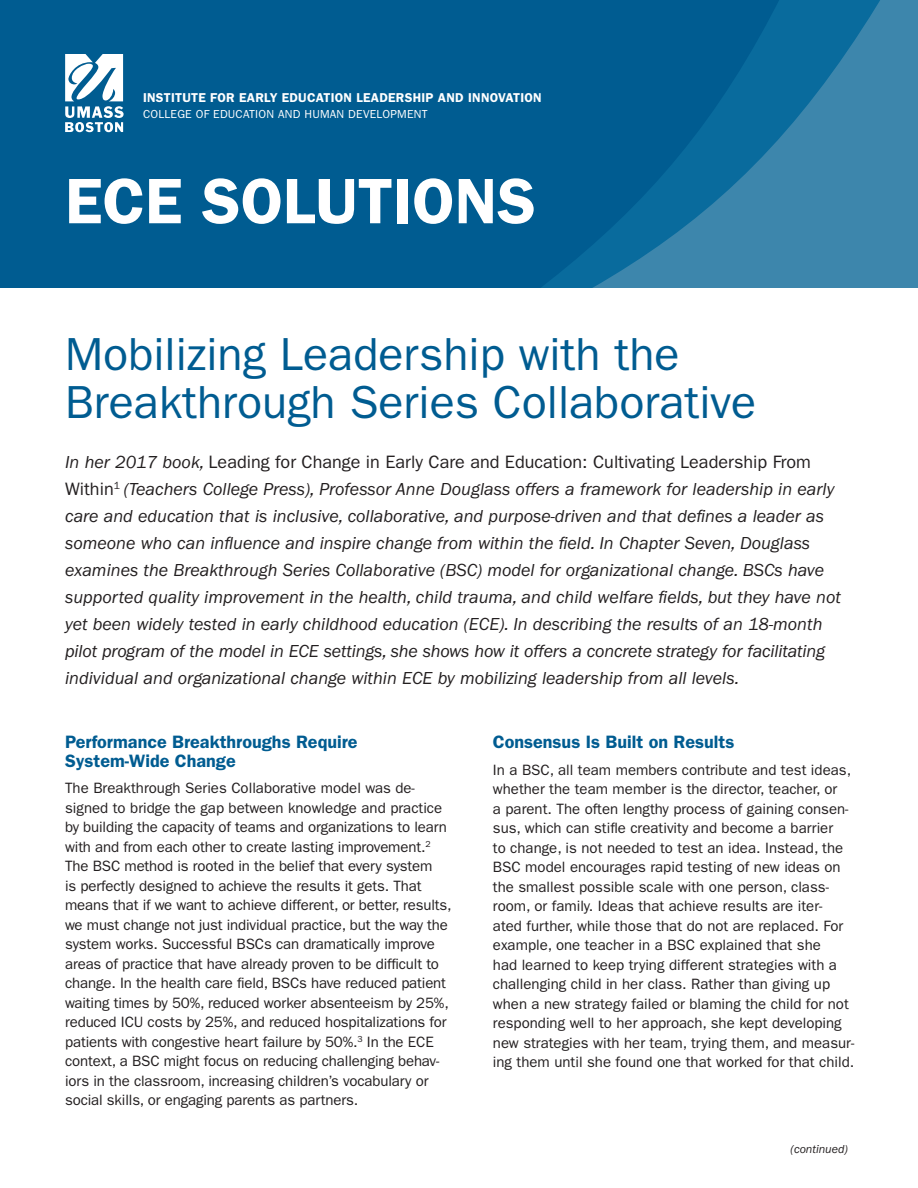
<style>
.page{position:relative;width:918px;height:1188px;background:#fff}
.page>*{position:absolute;margin:0;border:0;box-sizing:border-box;transform-origin:0 0}
.sub_head{font:600 64.5px "ITC Franklin Gothic Std";color:#fff}
.sub_head-2{font:46.5px/48px "ITC Franklin Gothic Std";color:#005c91}
.sub_head-3{font:italic 18px/27px "ITC Franklin Gothic Std";color:#231f20}
.sub_head-4{font:600 18px/19.5px "ITC Franklin Gothic Std";color:#005c91}
.sub_head-5{font:15px/19.5px "ITC Franklin Gothic Std";color:#231f20}
.t1{font:600 12.9px "ITC Franklin Gothic Std";letter-spacing:.02em;color:#fff}
.sub_head-6{font:italic 12px "ITC Franklin Gothic Std";color:#231f20}
.t2{font:11.7px "ITC Franklin Gothic Std";letter-spacing:.02em;color:#fff}
.s1{font-style:normal}
</style>
<div class="page">
<div style="left:0;top:0;width:918px;height:288px;background:#005c91"></div>
<svg style="left:541px;top:0;width:377px;height:288px"></svg>
<svg style="left:65px;top:54px;width:59px;height:78px"></svg>
<p class="t1" style="left:143px;top:90px;width:400px">INSTITUTE FOR EARLY EDUCATION LEADERSHIP AND INNOVATION</p>
<p class="t2" style="left:143px;top:107px;width:286px">COLLEGE OF EDUCATION AND HUMAN DEVELOPMENT</p>
<p class="sub_head" style="left:65px;top:163px;width:472px">ECE SOLUTIONS</p>
<p class="sub_head-2" style="left:65px;top:331px;width:692px">Mobilizing Leadership with the<br>Breakthrough Series Collaborative</p>
<p class="sub_head-3" style="left:65px;top:449px;width:777px">In her 2017 book, <span class="s1">Leading for Change in Early Care and Education: Cultivating Leadership From Within</span><sup>1</sup> (Teachers College Press), Professor Anne Douglass offers a framework for leadership in early care and education that is inclusive, collaborative, and purpose-driven and that defines a leader as someone who can influence and inspire change from within the field. In Chapter Seven, Douglass examines the Breakthrough Series Collaborative (BSC) model for organizational change. BSCs have supported quality improvement in the health, child trauma, and child welfare fields, but they have not yet been widely tested in early childhood education (ECE). In describing the results of an 18-month pilot program of the model in ECE settings, she shows how it offers a concrete strategy for facilitating individual and organizational change within ECE by mobilizing leadership from all levels.</p>
<p class="sub_head-4" style="left:65px;top:732px;width:294px">Performance Breakthroughs Require<br>System-Wide Change</p>
<p class="sub_head-5" style="left:65px;top:779px;width:388px">The Breakthrough Series Collaborative model was de&shy;signed to bridge the gap between knowledge and practice by building the capacity of teams and organizations to learn with and from each other to create lasting improvement.<sup>2<br></sup>The BSC method is rooted in the belief that every system<br>is perfectly designed to achieve the results it gets. That means that if we want to achieve different, or better, results, we must change not just individual practice, but the way the system works. Successful BSCs can dramatically improve areas of practice that have already proven to be difficult to change. In the health care field, BSCs have reduced patient waiting times by 50%, reduced worker absenteeism by 25%, reduced ICU costs by 25%, and reduced hospitalizations for patients with congestive heart failure by 50%.<sup>3</sup> In the ECE context, a BSC might focus on reducing challenging behav&shy;iors in the classroom, increasing children’s vocabulary or social skills, or engaging parents as partners.</p>
<p class="sub_head-4" style="left:493px;top:732px;width:243px">Consensus Is Built on Results</p>
<p class="sub_head-5" style="left:493px;top:760px;width:363px">In a BSC, all team members contribute and test ideas, whether the team member is the director, teacher, or<br>a parent. The often lengthy process of gaining consen&shy;sus, which can stifle creativity and become a barrier<br>to change, is not needed to test an idea. Instead, the BSC model encourages rapid testing of new ideas on the smallest possible scale with one person, class&shy;room, or family. Ideas that achieve results are iter&shy;ated further, while those that do not are replaced. For example, one teacher in a BSC explained that she<br>had learned to keep trying different strategies with a challenging child in her class. Rather than giving up when a new strategy failed or blaming the child for not responding well to her approach, she kept developing new strategies with her team, trying them, and measur&shy;ing them until she found one that worked for that child.</p>
<p class="sub_head-6" style="left:791px;top:1142px;width:59px">(continued)</p>
</div>
